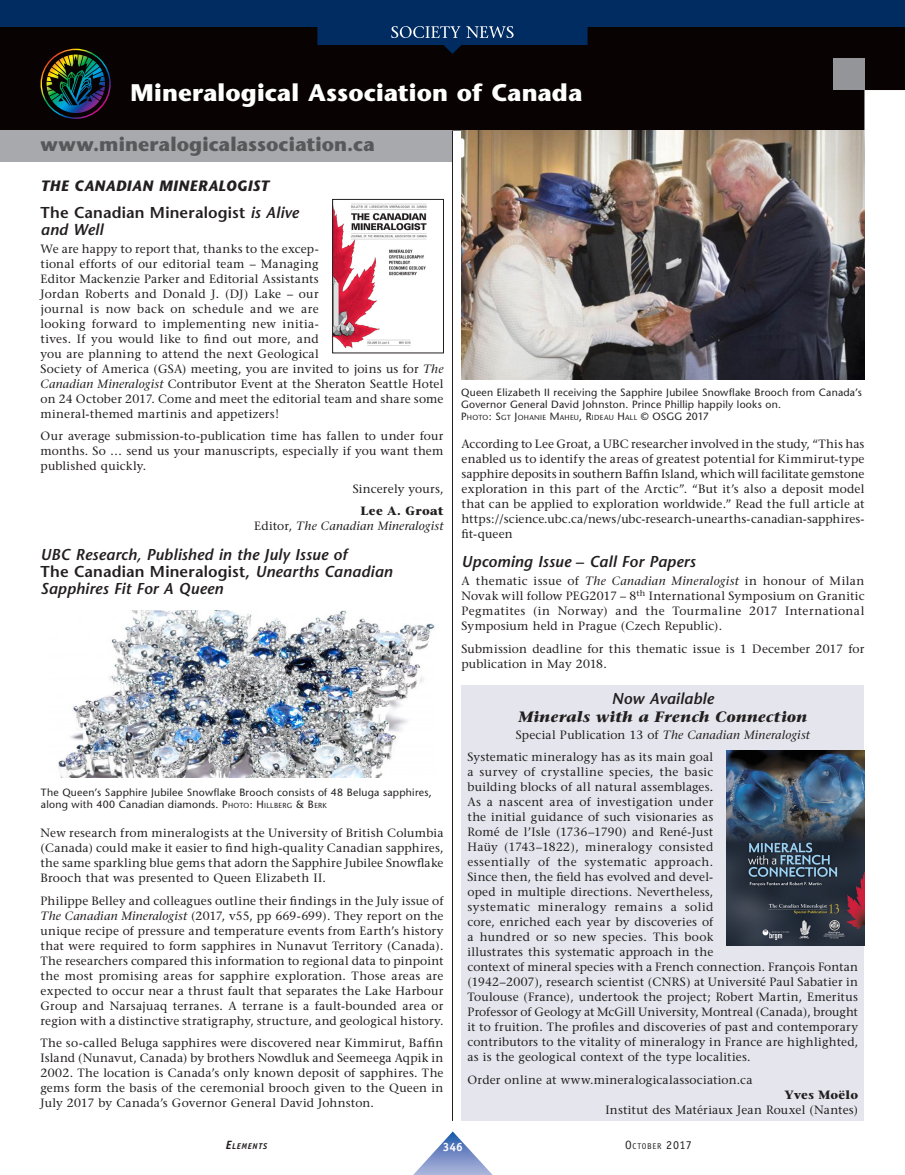
<style>
.page{position:relative;width:905px;height:1175px;background:#fff}
.page>*{position:absolute;margin:0;border:0;box-sizing:border-box;transform-origin:0 0}
.Titre_SocNews{font:700 24px "Stone Sans";letter-spacing:.005em;color:#fff}
.Texte_courant{font:700 19.5px "Stone Sans";letter-spacing:.005em;color:#57585a}
.NIVEAU_2{font:italic 600 15.75px/17.2px "Stone Sans";letter-spacing:.005em;color:#231f20}
.NIVEAU_2-2{font:600 15.75px/17.2px "Stone Sans";letter-spacing:.01em;color:#231f20}
.Texte_courant-2{font:italic 700 15px "Stone Serif";letter-spacing:.015em;color:#231f20}
.NIVEAU_1{font:italic 700 15px "Stone Sans";letter-spacing:.015em;color:#231f20}
.Texte_courant-3{font:12px/15px "Stone Serif";letter-spacing:.02em;color:#231f20;text-align:justify}
.Signature_2{font:12px/15px "Stone Serif";letter-spacing:.015em;color:#231f20;text-align:right}
.Texte_courant-4{font:italic 12px "Stone Serif";letter-spacing:.015em;color:#231f20}
.Signature_2-2{font:italic 12px/15px "Stone Serif";letter-spacing:.015em;color:#231f20;text-align:right}
.t1{font:700 12px "Officina Sans";color:#fff}
.Vignette_photo{font:10.5px/12px "Stone Sans";letter-spacing:.02em;color:#231f20}
.t2{font:8.4px "Officina Sans";letter-spacing:.085em;color:#231f20}
.t3{font:italic 700 8.4px "Officina Sans";letter-spacing:.08em;color:#231f20}
.Vignette_photo-2{font:7.35px "Stone Sans";letter-spacing:.04em;color:#231f20}
.s1{font-style:italic}
.s2{font-weight:700;font-style:normal}
.s3{font-style:normal}
.s4{font-style:inherit}
.s5{font-size:7.35px}
.s6{font-size:10.5px}
.s7{font-weight:700}
.s8{font-size:12px}
</style>
<div class="page">
<div style="left:0;top:54px;width:904px;height:76px;background:#080302"></div>
<div style="left:0;top:130px;width:452px;height:32px;background:#a8a9ad"></div>
<div style="left:832px;top:58px;width:32px;height:32px;background:#939598"></div>
<hr style="left:452px;top:130px;width:1px;height:990px;background:#231f20">
<img style="left:40px;top:54px;width:71px;height:65px">
<img style="left:334px;top:203px;width:93px;height:146px">
<div style="left:332px;top:199px;width:112px;height:154px;border:1px solid #231f20"></div>
<img style="left:58px;top:610px;width:377px;height:167px">
<img style="left:461px;top:130px;width:403px;height:249px">
<div style="left:461px;top:685px;width:403px;height:435px;background:#e5e6ed"></div>
<img style="left:726px;top:750px;width:138px;height:195px">
<svg style="left:0;top:0;width:904px;height:54px;fill:#002c62"></svg>
<svg style="left:414px;top:1131px;width:78px;height:43px"></svg>
<svg style="left:391px;top:26px;width:122px;height:12px"></svg>
<p class="Titre_SocNews" style="left:130px;top:78px;width:453px">Mineralogical Association of Canada</p>
<p class="Texte_courant" style="left:40px;top:133px;width:335px">www.mineralogicalassociation.ca</p>
<p class="NIVEAU_1" style="left:40px;top:177px;width:230px">THE CANADIAN MINERALOGIST</p>
<p class="NIVEAU_2-2" style="left:40px;top:203px;width:260px">The Canadian Mineralogist <span class="s1">is Alive and Well</span></p>
<p class="Texte_courant-3" style="left:40px;top:241px;width:404px;text-align:left">We are happy to report that, thanks to the excep-<br>tional efforts of our editorial team – Managing<br>Editor Mackenzie Parker and Editorial Assistants<br>Jordan Roberts and Donald J. (DJ) Lake – our<br>journal is now back on schedule and we are<br>looking forward to implementing new initia-<br>tives. If you would like to find out more, and<br>you are planning to attend the next Geological<br>Society of America (GSA) meeting, you are invited to joins us for <span class="s1">The Canadian Mineralogist</span> Contributor Event at the Sheraton Seattle Hotel on 24 October 2017. Come and meet the editorial team and share some mineral-themed martinis and appetizers!</p>
<p class="Texte_courant-3" style="left:40px;top:429px;width:404px">Our average submission-to-publication time has fallen to under four months. So … send us your manuscripts, especially if you want them published quickly.</p>
<p class="Signature_2" style="left:353px;top:481px;width:92px">Sincerely yours,</p>
<p class="Signature_2-2" style="left:254px;top:504px;width:191px"><span class="s2">Lee A. Groat<br></span><span class="s3">Editor,</span> The Canadian Mineralogist</p>
<p class="NIVEAU_2" style="left:40px;top:545px;width:353px">UBC Research, Published in the July Issue of<br><span class="s3">The Canadian Mineralogist,</span> Unearths Canadian<br>Sapphires Fit For A Queen</p>
<p class="Vignette_photo" style="left:41px;top:786px;width:392px">The Queen’s Sapphire Jubilee Snowflake Brooch consists of 48 Beluga sapphires, along with 400 Canadian diamonds. <span class="s4">P</span><span class="s5">HOTO</span><span class="s4">: H</span> <span class="s5">ILLBERG</span> <span class="s4">&amp; B</span> <span class="s5">ERK</span></p>
<p class="Texte_courant-3" style="left:40px;top:825px;width:404px">New research from mineralogists at the University of British Columbia (Canada) could make it easier to find high-quality Canadian sapphires, the same sparkling blue gems that adorn the Sapphire Jubilee Snowflake Brooch that was presented to Queen Elizabeth II.</p>
<p class="Texte_courant-3" style="left:40px;top:893px;width:404px">Philippe Belley and colleagues outline their findings in the July issue of <span class="s1">The Canadian Mineralogist</span> (2017, v55, pp 669-699). They report on the unique recipe of pressure and temperature events from Earth’s history that were required to form sapphires in Nunavut Territory (Canada).<br>The researchers compared this information to regional data to pinpoint the most promising areas for sapphire exploration. Those areas are expected to occur near a thrust fault that separates the Lake Harbour Group and Narsajuaq terranes. A terrane is a fault-bounded area or region with a distinctive stratigraphy, structure, and geological history.</p>
<p class="Texte_courant-3" style="left:40px;top:1035px;width:404px">The so-called Beluga sapphires were discovered near Kimmirut, Baffin Island (Nunavut, Canada) by brothers Nowdluk and Seemeega Aqpik in 2002. The location is Canada’s only known deposit of sapphires. The gems form the basis of the ceremonial brooch given to the Queen in July 2017 by Canada’s Governor General David Johnston.</p>
<p class="Vignette_photo" style="left:461px;top:386px;width:402px">Queen Elizabeth II receiving the Sapphire Jubilee Snowflake Brooch from Canada’s<br>Governor General David Johnston. Prince Phillip happily looks on.</p>
<p class="Vignette_photo-2" style="left:461px;top:413px;width:249px"><span class="s6">P</span>HOTO<span class="s6">: S</span>GT <span class="s6">J</span>OHANIE <span class="s6">M</span>AHEU<span class="s6">, R</span>IDEAU <span class="s6">H</span>ALL <span class="s6">© OSGG 2017</span></p>
<p class="Texte_courant-3" style="left:461px;top:436px;width:404px">According to Lee Groat, a UBC researcher involved in the study, “This has enabled us to identify the areas of greatest potential for Kimmirut-type sapphire deposits in southern Baffin Island, which will facilitate gemstone exploration in this part of the Arctic”. “But it’s also a deposit model that can be applied to exploration worldwide.” Read the full article at https://science.ubc.ca/news/ubc-research-unearths-canadian-sapphires&shy;fit-queen</p>
<p class="NIVEAU_2" style="left:461px;top:553px;width:236px">Upcoming Issue – Call For Papers</p>
<p class="Texte_courant-3" style="left:461px;top:574px;width:404px">A thematic issue of <span class="s1">The Canadian Mineralogist</span> in honour of Milan Novak will follow PEG2017 – 8<sup>th</sup> International Symposium on Granitic Pegmatites (in Norway) and the Tourmaline 2017 International Symposium held in Prague (Czech Republic).</p>
<p class="Texte_courant-3" style="left:461px;top:641px;width:404px">Submission deadline for this thematic issue is 1 December 2017 for publication in May 2018.</p>
<p class="NIVEAU_2" style="left:612px;top:690px;width:103px">Now Available</p>
<p class="Texte_courant-2" style="left:518px;top:707px;width:290px">Minerals with a French Connection</p>
<p class="Texte_courant-4" style="left:515px;top:727px;width:296px"><span class="s3">Special Publication 13 of</span> The Canadian Mineralogist</p>
<p class="Texte_courant-3" style="left:467px;top:749px;width:392px;text-align:left">Systematic mineralogy has as its main goal<br>a survey of crystalline species, the basic<br>building blocks of all natural assemblages.<br>As a nascent area of investigation under<br>the initial guidance of such visionaries as<br>Romé de l’Isle (1736–1790) and René-Just<br>Haüy (1743–1822), mineralogy consisted<br>essentially of the systematic approach.<br>Since then, the field has evolved and devel-<br>oped in multiple directions. Nevertheless,<br>systematic mineralogy remains a solid<br>core, enriched each year by discoveries of<br>a hundred or so new species. This book<br>illustrates this systematic approach in the<br>context of mineral species with a French connection. François Fontan (1942–2007), research scientist (CNRS) at Université Paul Sabatier in Toulouse (France), undertook the project; Robert Martin, Emeritus Professor of Geology at McGill University, Montreal (Canada), brought it to fruition. The profiles and discoveries of past and contemporary contributors to the vitality of mineralogy in France are highlighted, as is the geological context of the type localities.</p>
<p class="Texte_courant-3" style="left:467px;top:1072px;width:286px">Order online at www.mineralogicalassociation.ca</p>
<p class="Signature_2" style="left:605px;top:1087px;width:254px"><span class="s7">Yves Moëlo<br></span>Institut des Matériaux Jean Rouxel (Nantes)</p>
<p class="t3" style="left:226px;top:1141px;width:43px"><span class="s8">E</span>LEMENTS</p>
<p class="t1" style="left:443px;top:1139px;width:22px">346</p>
<p class="t2" style="left:625px;top:1141px;width:68px"><span class="s8">O</span>CTOBER <span class="s8">2017</span></p>
</div>
